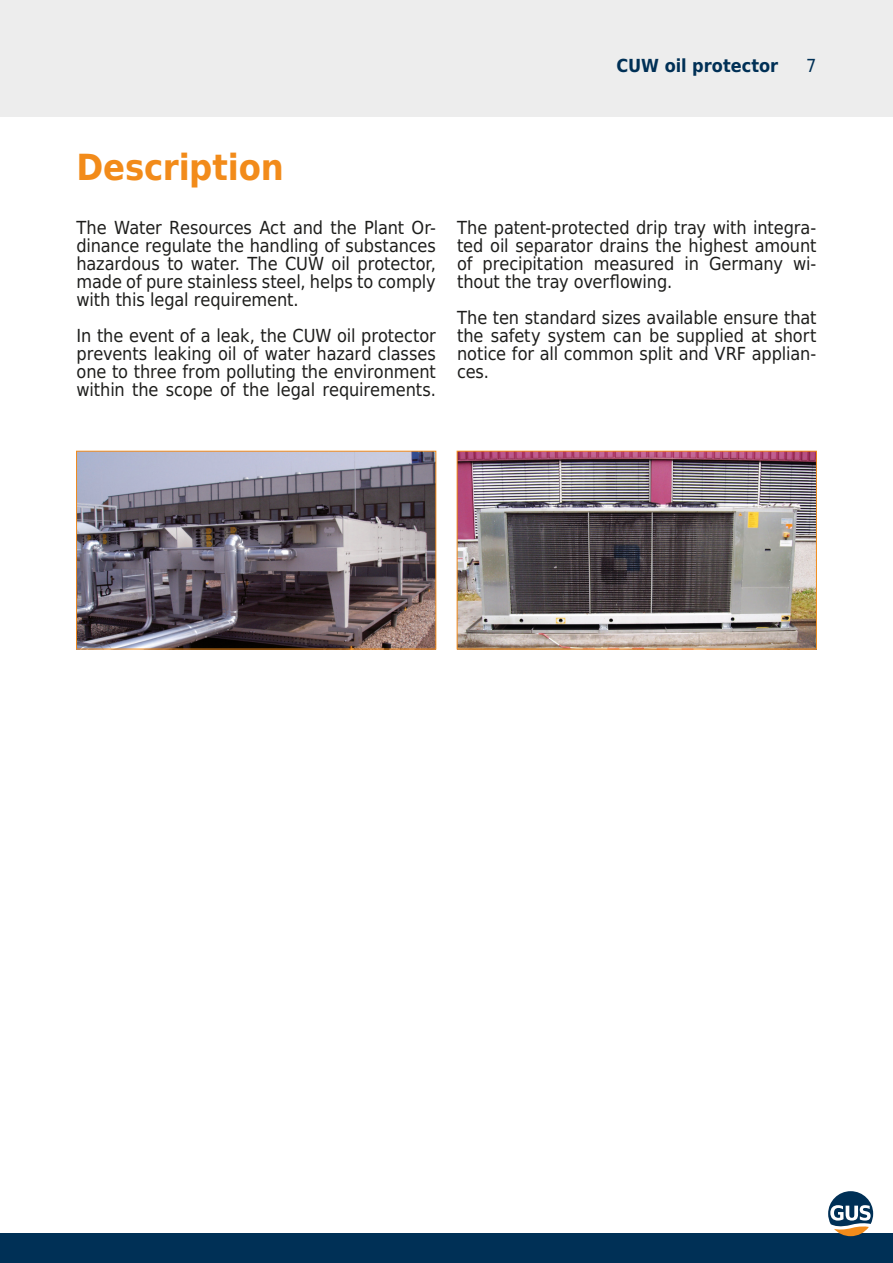
<style>
.page{position:relative;width:893px;height:1263px;background:#fff}
.page>*{position:absolute;margin:0;border:0;box-sizing:border-box;transform-origin:0 0}
.t1{font:700 36px "DejaVu Sans Condensed";letter-spacing:-.005em;color:#f28b1a}
.Fließtext{font:18px/18px "DejaVu Sans Condensed";letter-spacing:-.005em;color:#1d1d1b;text-align:justify}
.t2{font:700 18px "DejaVu Sans Condensed";letter-spacing:-.005em;color:#003056}
.t3{font:18px "DejaVu Sans Condensed";color:#003056}
</style>
<div class="page">
<div style="left:0;top:0;width:893px;height:117px;background:#ededed"></div>
<div style="left:0;top:1233px;width:893px;height:30px;background:#003056"></div>
<svg style="left:828px;top:1191px;width:45px;height:45px"></svg>
<img style="left:78px;top:453px;width:356px;height:194px">
<div style="left:76px;top:451px;width:360px;height:198px;border:1px solid #f28b1a"></div>
<img style="left:459px;top:453px;width:356px;height:194px">
<div style="left:457px;top:451px;width:360px;height:198px;border:1px solid #f28b1a"></div>
<p class="t2" style="left:616px;top:51px;width:163px">CUW oil protector</p>
<p class="t3" style="left:806px;top:51px;width:12px">7</p>
<p class="t1" style="left:77px;top:138px;width:209px">Description</p>
<p class="Fließtext" style="left:77px;top:218px;width:361px">The Water Resources Act and the Plant Or&shy;dinance regulate the handling of substances hazardous to water. The CUW oil protector, made of pure stainless steel, helps to comply with this legal requirement.</p>
<p class="Fließtext" style="left:77px;top:326px;width:361px">In the event of a leak, the CUW oil protector prevents leaking oil of water hazard classes one to three from polluting the environment within the scope of the legal requirements.</p>
<p class="Fließtext" style="left:457px;top:218px;width:361px">The patent-protected drip tray with integra&shy;ted oil separator drains the highest amount of precipitation measured in Germany wi&shy;thout the tray overflowing.</p>
<p class="Fließtext" style="left:457px;top:308px;width:361px">The ten standard sizes available ensure that the safety system can be supplied at short notice for all common split and VRF applian&shy;ces.</p>
</div>
